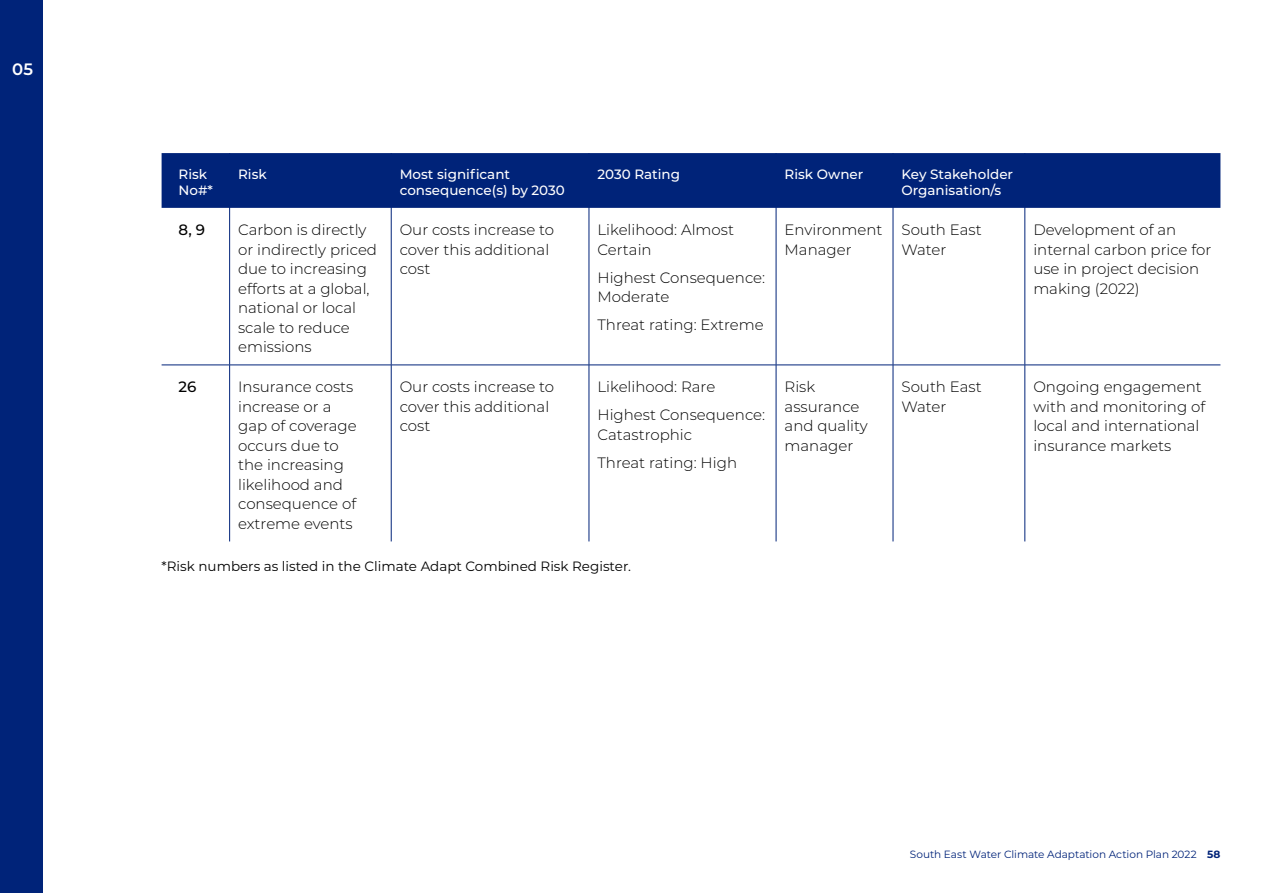
<style>
.page{position:relative;width:1263px;height:893px;background:#fff}
.page>*{position:absolute;margin:0;border:0;box-sizing:border-box;transform-origin:0 0}
.t1{font:600 16.5px "Montserrat";color:#fff}
.t2{font:300 15px/19.5px "Montserrat";color:#000}
.t3{font:500 15px "Montserrat";color:#000}
.t4{font:500 13.5px/16.2px "Montserrat";color:#fff}
.t5{font:13.5px "Montserrat";color:#000}
.t6{font:10.5px "Montserrat";color:#002379}
.s1{font-weight:700}
</style>
<div class="page">
<div style="left:0;top:0;width:43px;height:893px;background:#002379"></div>
<div style="left:162px;top:153px;width:1058px;height:55px;background:#002379"></div>
<hr style="left:229px;top:153px;width:1px;height:55px;background:#002379">
<hr style="left:391px;top:153px;width:1px;height:55px;background:#002379">
<hr style="left:589px;top:153px;width:1px;height:55px;background:#002379">
<hr style="left:776px;top:153px;width:1px;height:55px;background:#002379">
<hr style="left:893px;top:153px;width:1px;height:55px;background:#002379">
<hr style="left:1024px;top:153px;width:1px;height:55px;background:#002379">
<hr style="left:229px;top:208px;width:1px;height:157px;background:#002379">
<hr style="left:391px;top:208px;width:1px;height:157px;background:#002379">
<hr style="left:589px;top:208px;width:1px;height:157px;background:#002379">
<hr style="left:776px;top:208px;width:1px;height:157px;background:#002379">
<hr style="left:893px;top:208px;width:1px;height:157px;background:#002379">
<hr style="left:1024px;top:208px;width:1px;height:157px;background:#002379">
<hr style="left:229px;top:365px;width:1px;height:176px;background:#002379">
<hr style="left:391px;top:365px;width:1px;height:176px;background:#002379">
<hr style="left:589px;top:365px;width:1px;height:176px;background:#002379">
<hr style="left:776px;top:365px;width:1px;height:176px;background:#002379">
<hr style="left:893px;top:365px;width:1px;height:176px;background:#002379">
<hr style="left:1024px;top:365px;width:1px;height:176px;background:#002379">
<hr style="left:162px;top:365px;width:68px;height:1px;background:#002379">
<hr style="left:230px;top:365px;width:161px;height:1px;background:#002379">
<hr style="left:391px;top:365px;width:198px;height:1px;background:#002379">
<hr style="left:589px;top:365px;width:187px;height:1px;background:#002379">
<hr style="left:776px;top:365px;width:117px;height:1px;background:#002379">
<hr style="left:893px;top:365px;width:132px;height:1px;background:#002379">
<hr style="left:1025px;top:365px;width:195px;height:1px;background:#002379">
<p class="t1" style="left:12px;top:58px;width:22px">05</p>
<p class="t4" style="left:179px;top:165px;width:36px">Risk<br>No#*</p>
<p class="t4" style="left:238px;top:165px;width:30px">Risk</p>
<p class="t4" style="left:400px;top:165px;width:167px">Most significant consequence(s) by 2030</p>
<p class="t4" style="left:597px;top:165px;width:84px">2030 Rating</p>
<p class="t4" style="left:784px;top:165px;width:80px">Risk Owner</p>
<p class="t4" style="left:901px;top:165px;width:113px">Key Stakeholder<br>Organisation/s</p>
<p class="t3" style="left:179px;top:219px;width:28px">8, 9</p>
<p class="t2" style="left:238px;top:220px;width:140px">Carbon is directly or indirectly priced due to increasing efforts at a global, national or local scale to reduce emissions</p>
<p class="t2" style="left:400px;top:220px;width:156px">Our costs increase to cover this additional cost</p>
<p class="t2" style="left:597px;top:220px;width:138px">Likelihood: Almost<br>Certain</p>
<p class="t2" style="left:784px;top:220px;width:99px">Environment<br>Manager</p>
<p class="t2" style="left:901px;top:220px;width:82px">South East<br>Water</p>
<p class="t2" style="left:1033px;top:220px;width:180px">Development of an internal carbon price for use in project decision making (2022)</p>
<p class="t2" style="left:597px;top:267px;width:169px">Highest Consequence:<br>Moderate</p>
<p class="t2" style="left:597px;top:315px;width:168px">Threat rating: Extreme</p>
<p class="t3" style="left:179px;top:376px;width:19px">26</p>
<p class="t2" style="left:238px;top:377px;width:120px">Insurance costs increase or a gap of coverage occurs due to the increasing likelihood and consequence of extreme events</p>
<p class="t2" style="left:400px;top:377px;width:156px">Our costs increase to cover this additional cost</p>
<p class="t2" style="left:597px;top:372px;width:169px;line-height:28px">Likelihood: Rare<br>Highest Consequence:</p>
<p class="t2" style="left:597px;top:420px;width:141px;line-height:28px">Catastrophic<br>Threat rating: High</p>
<p class="t5" style="left:162px;top:557px;width:471px">*Risk numbers as listed in the Climate Adapt Combined Risk Register.</p>
<p class="t2" style="left:784px;top:377px;width:85px">Risk assurance and quality manager</p>
<p class="t2" style="left:901px;top:377px;width:82px">South East<br>Water</p>
<p class="t2" style="left:1033px;top:377px;width:173px">Ongoing engagement with and monitoring of local and international insurance markets</p>
<p class="t6" style="left:910px;top:847px;width:312px">South East Water Climate Adaptation Action Plan 2022 <span class="s1">58</span></p>
</div>
